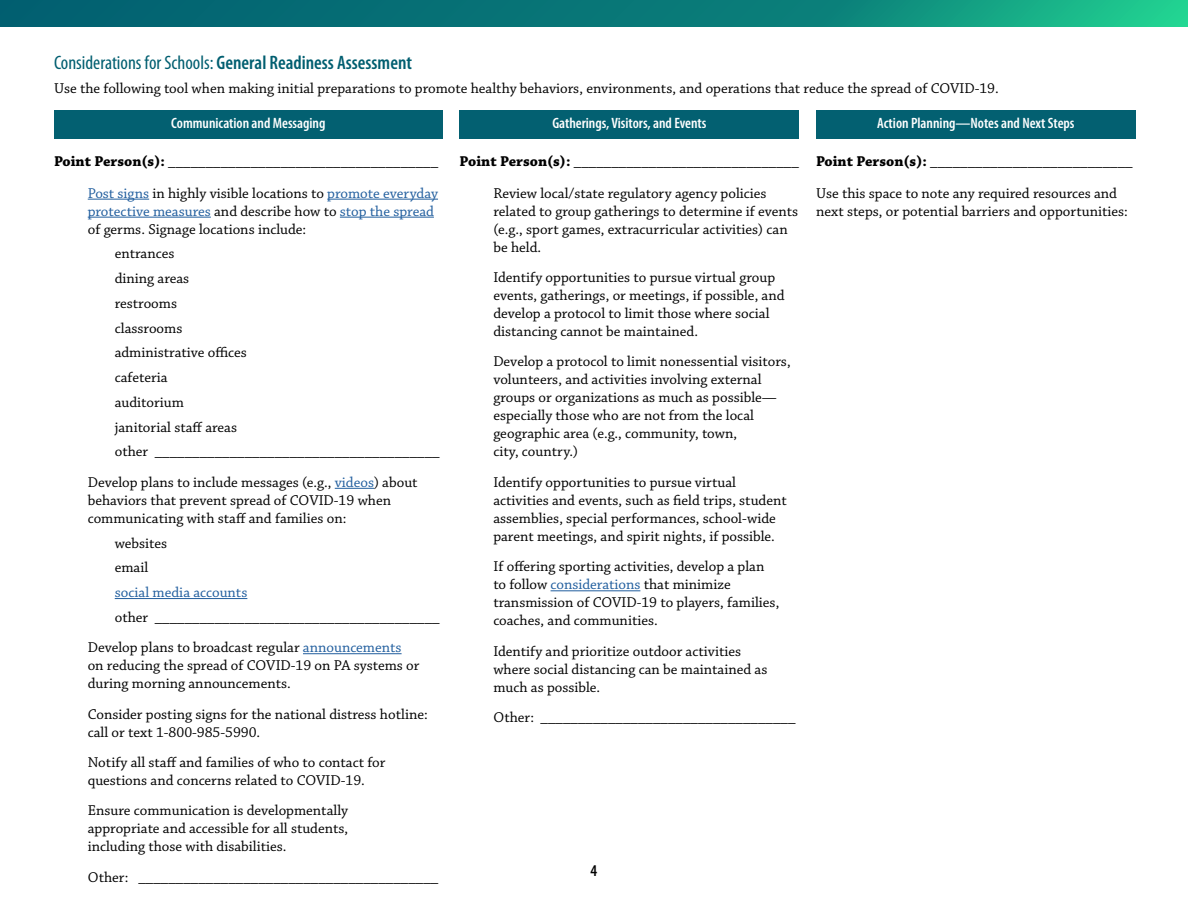
<style>
.page{position:relative;width:1188px;height:918px;background:#fff}
.page>*{position:absolute;margin:0;border:0;box-sizing:border-box;transform-origin:0 0}
.H3_Chart_Header{font:600 condensed 19.5px "Myriad Pro";color:#005e70}
.t1{font:600 condensed 16.5px "Myriad Pro";color:#000}
.L1_text{font:15px/18px "Chaparral Pro";color:#000}
.L2_text{font:15px "Chaparral Pro";color:#000}
.Point_Person{font:700 15px "Chaparral Pro";color:#000}
.p_Sub_Head_caption{font:15px "Chaparral Pro";color:#000}
.column_header_shaded{font:600 condensed 15px "Myriad Pro";color:#fff}
.L2_text-2{font:15px "Chaparral Pro";color:#215e9e}
.s1{font-weight:400}
.s2{color:#215e9e}
</style>
<div class="page">
<svg style="left:0;top:0;width:1188px;height:27px;background:#0b817a"></svg>
<div style="left:54px;top:110px;width:389px;height:28px;background:#036071"></div>
<hr style="left:88px;top:199px;width:61px;height:1px;background:#215e9e">
<hr style="left:327px;top:199px;width:111px;height:1px;background:#215e9e">
<hr style="left:88px;top:217px;width:123px;height:1px;background:#215e9e">
<hr style="left:340px;top:217px;width:94px;height:1px;background:#215e9e">
<hr style="left:335px;top:488px;width:39px;height:1px;background:#215e9e">
<hr style="left:115px;top:598px;width:132px;height:1px;background:#215e9e">
<hr style="left:303px;top:653px;width:99px;height:1px;background:#215e9e">
<div style="left:460px;top:110px;width:339px;height:28px;background:#036071"></div>
<hr style="left:551px;top:590px;width:89px;height:1px;background:#215e9e">
<div style="left:816px;top:110px;width:320px;height:28px;background:#036071"></div>
<h3 class="H3_Chart_Header" style="left:54px;top:52px;width:360px"><span class="s1">Considerations for Schools:</span> General Readiness Assessment</h3>
<p class="p_Sub_Head_caption" style="left:54px;top:80px;width:946px">Use the following tool when making initial preparations to promote healthy behaviors, environments, and operations that reduce the spread of COVID-19.</p>
<p class="column_header_shaded" style="left:171px;top:115px;width:156px">Communication and Messaging</p>
<p class="Point_Person" style="left:54px;top:153px;width:386px">Point Person(s): ____________________________________</p>
<p class="L1_text" style="left:88px;top:184px;width:352px"><span class="s2">Post signs</span> in highly visible locations to <span class="s2">promote everyday protective measures</span> and describe how to <span class="s2">stop the spread </span>of germs. Signage locations include:</p>
<p class="L2_text" style="left:115px;top:245px;width:61px">entrances</p>
<p class="L2_text" style="left:115px;top:270px;width:76px">dining areas</p>
<p class="L2_text" style="left:115px;top:295px;width:64px">restrooms</p>
<p class="L2_text" style="left:115px;top:320px;width:69px">classrooms</p>
<p class="L2_text" style="left:115px;top:344px;width:134px">administrative offices</p>
<p class="L2_text" style="left:115px;top:369px;width:55px">cafeteria</p>
<p class="L2_text" style="left:115px;top:394px;width:71px">auditorium</p>
<p class="L2_text" style="left:115px;top:419px;width:124px">janitorial staff areas</p>
<p class="L2_text" style="left:115px;top:443px;width:327px">other ______________________________________</p>
<p class="L1_text" style="left:88px;top:474px;width:331px">Develop plans to include messages (e.g., <span class="s2">videos</span>) about behaviors that prevent spread of COVID-19 when communicating with staff and families on:</p>
<p class="L2_text" style="left:115px;top:535px;width:54px">websites</p>
<p class="L2_text" style="left:115px;top:559px;width:35px">email</p>
<p class="L2_text-2" style="left:115px;top:584px;width:134px">social media accounts</p>
<p class="L2_text" style="left:115px;top:609px;width:327px">other ______________________________________</p>
<p class="L1_text" style="left:88px;top:639px;width:333px">Develop plans to broadcast regular <span class="s2">announcements </span>on reducing the spread of COVID-19 on PA systems or during morning announcements.</p>
<p class="L1_text" style="left:88px;top:706px;width:341px">Consider posting signs for the national distress hotline: call or text 1-800-985-5990.</p>
<p class="L1_text" style="left:88px;top:754px;width:299px">Notify all staff and families of who to contact for questions and concerns related to COVID-19.</p>
<p class="L1_text" style="left:88px;top:802px;width:262px;text-align:justify">Ensure communication is developmentally appropriate and accessible for all students, including those with disabilities.</p>
<p class="L1_text" style="left:88px;top:869px;width:352px">Other: ________________________________________</p>
<p class="column_header_shaded" style="left:552px;top:115px;width:156px">Gatherings, Visitors, and Events</p>
<p class="Point_Person" style="left:460px;top:153px;width:341px">Point Person(s): ______________________________</p>
<p class="L1_text" style="left:493px;top:184px;width:306px">Review local/state regulatory agency policies related to group gatherings to determine if events (e.g., sport games, extracurricular activities) can be held.</p>
<p class="L1_text" style="left:493px;top:269px;width:293px">Identify opportunities to pursue virtual group events, gatherings, or meetings, if possible, and develop a protocol to limit those where social distancing cannot be maintained.</p>
<p class="L1_text" style="left:493px;top:353px;width:299px">Develop a protocol to limit nonessential visitors, volunteers, and activities involving external groups or organizations as much as possible— especially those who are not from the local geographic area (e.g., community, town,<br>city, country.)</p>
<p class="L1_text" style="left:493px;top:474px;width:295px">Identify opportunities to pursue virtual activities and events, such as field trips, student assemblies, special performances, school-wide parent meetings, and spirit nights, if possible.</p>
<p class="L1_text" style="left:493px;top:558px;width:288px">If offering sporting activities, develop a plan to follow <span class="s2">considerations</span> that minimize transmission of COVID-19 to players, families, coaches, and communities.</p>
<p class="L1_text" style="left:493px;top:643px;width:276px">Identify and prioritize outdoor activities where social distancing can be maintained as much as possible.</p>
<p class="L1_text" style="left:493px;top:709px;width:304px">Other: __________________________________</p>
<p class="column_header_shaded" style="left:877px;top:115px;width:199px">Action Planning—Notes and Next Steps</p>
<p class="Point_Person" style="left:816px;top:153px;width:318px">Point Person(s): ___________________________</p>
<p class="L1_text" style="left:816px;top:184px;width:313px">Use this space to note any required resources and next steps, or potential barriers and opportunities:</p>
<p class="t1" style="left:591px;top:862px;width:8px">4</p>
</div>
